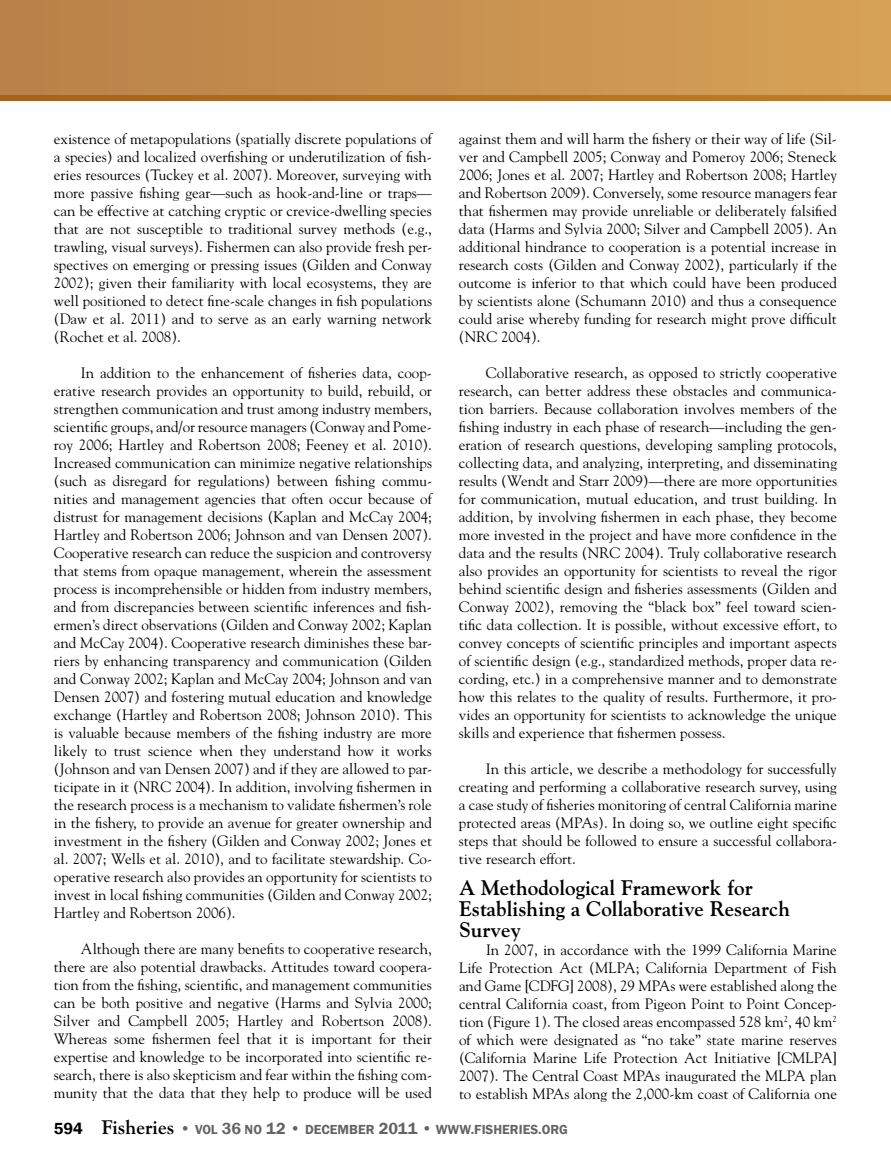
<style>
.page{position:relative;width:891px;height:1175px;background:#fff}
.page>*{position:absolute;margin:0;border:0;box-sizing:border-box;transform-origin:0 0}
.t1{font:700 21px/21px "Goudy";color:#000}
.t2{font:15px/18px "Goudy";color:#000;text-align:justify}
.t3{font:600 13.5px "Franklin Gothic";color:#636466}
.s1{font-size:16.5px;color:#000}
.s2{font-family:"Goudy";font-weight:700;font-size:19.5px;color:#000}
.s3{font-size:16.5px}
</style>
<div class="page">
<svg style="left:0;top:0;width:891px;height:100px;background:#c68f4d"></svg>
<p class="t2" style="left:54px;top:129px;width:380px">existence of metapopulations (spatially discrete populations of a species) and localized overfishing or underutilization of fish&shy;eries resources (Tuckey et al. 2007). Moreover, surveying with more passive fishing gear—such as hook-and-line or traps— can be effective at catching cryptic or crevice-dwelling species that are not susceptible to traditional survey methods (e.g., trawling, visual surveys). Fishermen can also provide fresh per&shy;spectives on emerging or pressing issues (Gilden and Conway 2002); given their familiarity with local ecosystems, they are well positioned to detect fine-scale changes in fish populations (Daw et al. 2011) and to serve as an early warning network (Rochet et al. 2008).</p>
<p class="t2" style="left:54px;top:363px;width:380px;text-indent:27px">In addition to the enhancement of fisheries data, coop&shy;erative research provides an opportunity to build, rebuild, or strengthen communication and trust among industry members, scientific groups, and/or resource managers (Conway and Pome&shy;roy 2006; Hartley and Robertson 2008; Feeney et al. 2010).<br>Increased communication can minimize negative relationships (such as disregard for regulations) between fishing commu&shy;nities and management agencies that often occur because of distrust for management decisions (Kaplan and McCay 2004; Hartley and Robertson 2006; Johnson and van Densen 2007).<br>Cooperative research can reduce the suspicion and controversy that stems from opaque management, wherein the assessment process is incomprehensible or hidden from industry members, and from discrepancies between scientific inferences and fish&shy;ermen’s direct observations (Gilden and Conway 2002; Kaplan and McCay 2004). Cooperative research diminishes these bar&shy;riers by enhancing transparency and communication (Gilden and Conway 2002; Kaplan and McCay 2004; Johnson and van Densen 2007) and fostering mutual education and knowledge exchange (Hartley and Robertson 2008; Johnson 2010). This is valuable because members of the fishing industry are more likely to trust science when they understand how it works (Johnson and van Densen 2007) and if they are allowed to par&shy;ticipate in it (NRC 2004). In addition, involving fishermen in the research process is a mechanism to validate fishermen’s role in the fishery, to provide an avenue for greater ownership and investment in the fishery (Gilden and Conway 2002; Jones et al. 2007; Wells et al. 2010), and to facilitate stewardship. Co&shy;operative research also provides an opportunity for scientists to invest in local fishing communities (Gilden and Conway 2002; Hartley and Robertson 2006).</p>
<p class="t2" style="left:54px;top:939px;width:380px;text-indent:27px">Although there are many benefits to cooperative research, there are also potential drawbacks. Attitudes toward coopera&shy;tion from the fishing, scientific, and management communities can be both positive and negative (Harms and Sylvia 2000; Silver and Campbell 2005; Hartley and Robertson 2008).<br>Whereas some fishermen feel that it is important for their expertise and knowledge to be incorporated into scientific re&shy;search, there is also skepticism and fear within the fishing com&shy;munity that the data that they help to produce will be used</p>
<p class="t2" style="left:459px;top:129px;width:380px">against them and will harm the fishery or their way of life (Sil&shy;ver and Campbell 2005; Conway and Pomeroy 2006; Steneck 2006; Jones et al. 2007; Hartley and Robertson 2008; Hartley and Robertson 2009). Conversely, some resource managers fear that fishermen may provide unreliable or deliberately falsified data (Harms and Sylvia 2000; Silver and Campbell 2005). An additional hindrance to cooperation is a potential increase in research costs (Gilden and Conway 2002), particularly if the outcome is inferior to that which could have been produced by scientists alone (Schumann 2010) and thus a consequence could arise whereby funding for research might prove difficult (NRC 2004).</p>
<p class="t2" style="left:459px;top:363px;width:380px;text-indent:27px">Collaborative research, as opposed to strictly cooperative research, can better address these obstacles and communica&shy;tion barriers. Because collaboration involves members of the fishing industry in each phase of research—including the gen&shy;eration of research questions, developing sampling protocols, collecting data, and analyzing, interpreting, and disseminating results (Wendt and Starr 2009)—there are more opportunities for communication, mutual education, and trust building. In addition, by involving fishermen in each phase, they become more invested in the project and have more confidence in the data and the results (NRC 2004). Truly collaborative research also provides an opportunity for scientists to reveal the rigor behind scientific design and fisheries assessments (Gilden and Conway 2002), removing the “black box” feel toward scien&shy;tific data collection. It is possible, without excessive effort, to convey concepts of scientific principles and important aspects of scientific design (e.g., standardized methods, proper data re&shy;cording, etc.) in a comprehensive manner and to demonstrate how this relates to the quality of results. Furthermore, it pro&shy;vides an opportunity for scientists to acknowledge the unique skills and experience that fishermen possess.</p>
<p class="t2" style="left:459px;top:759px;width:380px;text-indent:27px">In this article, we describe a methodology for successfully creating and performing a collaborative research survey, using a case study of fisheries monitoring of central California marine protected areas (MPAs). In doing so, we outline eight specific steps that should be followed to ensure a successful collabora&shy;tive research effort.</p>
<h1 class="t1" style="left:459px;top:876px;width:333px">A Methodological Framework for<br>Establishing a Collaborative Research<br>Survey</h1>
<p class="t2" style="left:459px;top:940px;width:380px;text-indent:27px">In 2007, in accordance with the 1999 California Marine Life Protection Act (MLPA; California Department of Fish and Game [CDFG] 2008), 29 MPAs were established along the central California coast, from Pigeon Point to Point Concep&shy;tion (Figure 1). The closed areas encompassed 528 km<sup>2</sup>, 40 km<sup>2 </sup>of which were designated as “no take” state marine reserves (California Marine Life Protection Act Initiative [CMLPA] 2007). The Central Coast MPAs inaugurated the MLPA plan to establish MPAs along the 2,000-km coast of California one</p>
<p class="t3" style="left:54px;top:1121px;width:395px"><span class="s1">594</span> <span class="s2">Fisheries</span> <span class="s3">•</span> VOL <span class="s3">36</span> NO <span class="s3">12 •</span> DECEMBER <span class="s3">2011 •</span> WWW</p>
<p class="t3" style="left:471px;top:1121px;width:12px">.FISHERIES</p>
<p class="t3" style="left:538px;top:1121px;width:13px">.ORG</p>
</div>
